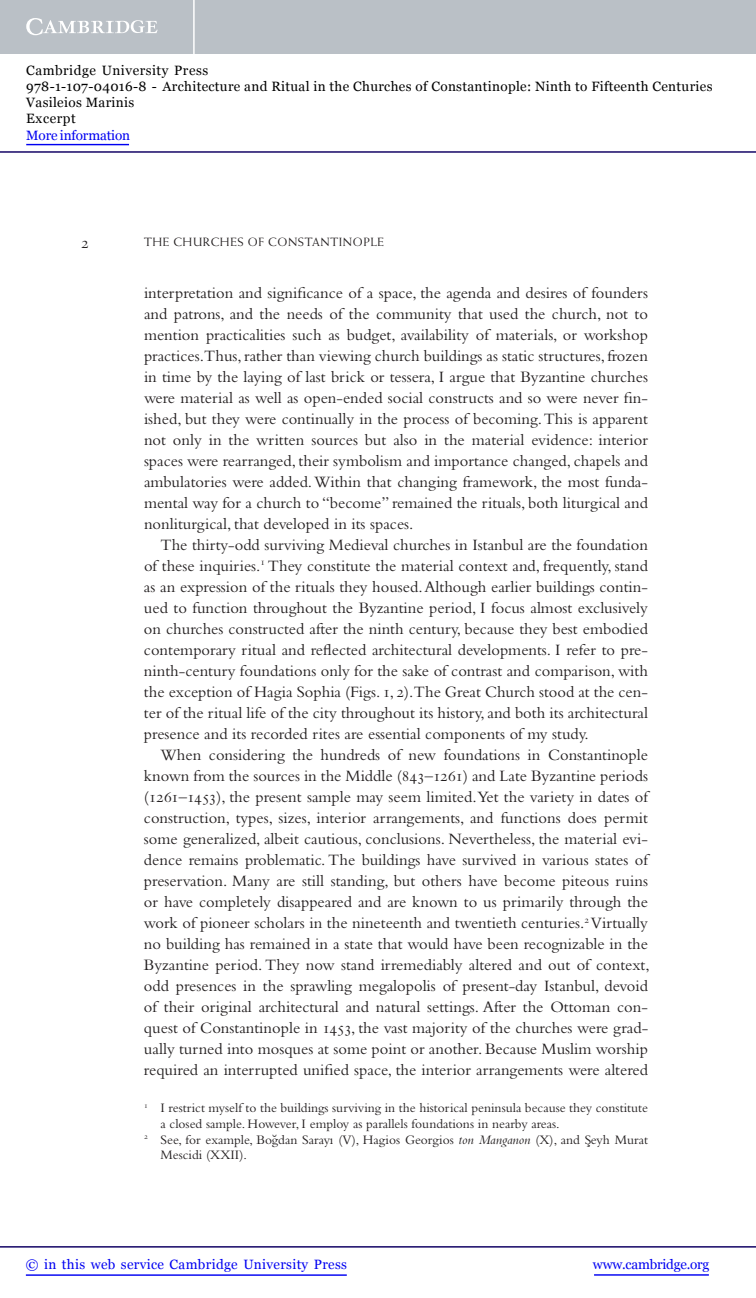
<style>
.page{position:relative;width:756px;height:1298px;background:#fff}
.page>*{position:absolute;margin:0;border:0;box-sizing:border-box;transform-origin:0 0}
.t1{font:16.5px/21px "Bembo Std";color:#231f20;text-align:justify}
.t2{font:13.5px "Bembo Std";color:#231f20}
.t3{font:13.5px/16.2px "Georgia";letter-spacing:.025em;color:#000}
.t4{font:13.5px "Georgia";letter-spacing:.025em;color:#0000f1}
.t5{font:13.5px "Georgia";letter-spacing:-.015em;color:#0000f1}
.t6{font:13.5px "Georgia";letter-spacing:-.01em;color:#0000f1}
.t7{font:12px "Weiss Std";letter-spacing:.05em;color:#231f20}
.s1{font-family:"Gandhari Unicode"}
.s2{font-style:italic}
</style>
<div class="page">
<div style="left:0;top:0;width:756px;height:54px;background:#bac0c6"></div>
<svg style="left:26px;top:18px;width:132px;height:17px"></svg>
<hr style="left:193px;top:0;width:2px;height:54px;background:#fff">
<hr style="left:0;top:151px;width:756px;height:2px;background:#150666">
<hr style="left:594px;top:1274px;width:115px;height:1px;background:#0000f1">
<hr style="left:0;top:1246px;width:756px;height:1px;background:#150666">
<hr style="left:26px;top:1274px;width:321px;height:1px;background:#0000f1">
<hr style="left:26px;top:144px;width:103px;height:1px;background:#0000f1">
<p class="t3" style="left:26px;top:62px;width:688px">Cambridge University Press<br>978-1-107-04016-8 - Architecture and Ritual in the Churches of Constantinople: Ninth to Fifteenth Centuries Vasileios Marinis<br>Excerpt</p>
<p class="t6" style="left:26px;top:127px;width:105px">More information</p>
<p class="t1" style="left:81px;top:234px;width:9px">2</p>
<p class="t7" style="left:144px;top:237px;width:241px">THE CHURCHES OF CONSTANTINOPLE</p>
<p class="t1" style="left:144px;top:283px;width:506px">interpretation and significance of a space, the agenda and desires of founders and patrons, and the needs of the community that used the church, not to mention practicalities such as budget, availability of materials, or workshop practices.Thus, rather than viewing church buildings as static structures, frozen in time by the laying of last brick or tessera, I argue that Byzantine churches were material as well as open-ended social constructs and so were never fin&shy;ished, but they were continually in the process of becoming. This is apparent not only in the written sources but also in the material evidence: interior spaces were rearranged, their symbolism and importance changed, chapels and ambulatories were added. Within that changing framework, the most funda&shy;mental way for a church to “become” remained the rituals, both liturgical and nonliturgical, that developed in its spaces.</p>
<p class="t1" style="left:144px;top:535px;width:506px;text-indent:17px">The thirty-odd surviving Medieval churches in Istanbul are the foundation of these inquiries. <sup>1</sup> They constitute the material context and, frequently, stand as an expression of the rituals they housed. Although earlier buildings contin&shy;ued to function throughout the Byzantine period, I focus almost exclusively on churches constructed after the ninth century, because they best embodied contemporary ritual and reflected architectural developments. I refer to pre&shy;ninth-century foundations only for the sake of contrast and comparison, with the exception of Hagia Sophia ( Figs. 1 , 2 ).The Great Church stood at the cen&shy;ter of the ritual life of the city throughout its history, and both its architectural presence and its recorded rites are essential components of my study.</p>
<p class="t1" style="left:144px;top:745px;width:507px;text-align:left;text-indent:16px">When considering the hundreds of new foundations in Constantinople known from the sources in the Middle (843–1261) and Late Byzantine periods (1261–1453), the present sample may seem limited.Yet the variety in dates of construction, types, sizes, interior arrangements, and functions does permit some generalized, albeit cautious, conclusions. Nevertheless, the material evi&shy;dence remains problematic. The buildings have survived in various states of preservation. Many are still standing, but others have become piteous ruins or have completely disappeared and are known to us primarily through the work of pioneer scholars in the nineteenth and twentieth centuries. <sup>2</sup> Virtually no building has remained in a state that would have been recognizable in the Byzantine period. They now stand irremediably altered and out of context, odd presences in the sprawling megalopolis of present-day Istanbul, devoid of their original architectural and natural settings. After the Ottoman con&shy;quest of Constantinople in 1453, the vast majority of the churches were grad&shy;ually turned into mosques at some point or another. B ecause Muslim worship required an interrupted unified space, the interior arrangements were altered</p>
<p class="t2" style="left:144px;top:1102px;width:506px"><sup>1</sup> I restrict myself to the buildings surviving in the historical peninsula because they constitute</p>
<p class="t2" style="left:160px;top:1118px;width:401px">a closed sample. However, I employ as parallels foundations in nearby areas.</p>
<p class="t2" style="left:144px;top:1134px;width:506px"><sup>2</sup> See, for example, B o g<span class="s1">̆</span>dan Saray ı (V), Hagios Georgios <span class="s2">ton Manganon</span> (X), and S<span class="s1">̧</span>eyh Murat</p>
<p class="t2" style="left:161px;top:1150px;width:88px">Mescidi (XXII).</p>
<p class="t4" style="left:26px;top:1256px;width:323px">© in this web service Cambridge University Press</p>
<p class="t5" style="left:593px;top:1256px;width:118px">www.cambridge.org</p>
</div>
